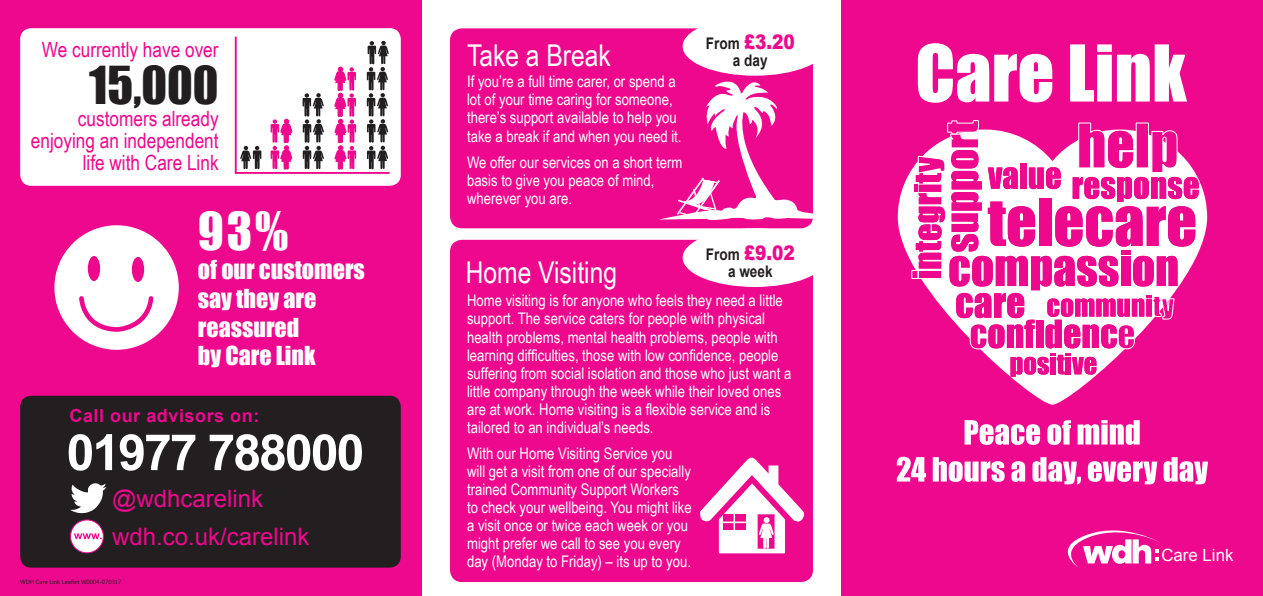
<style>
.page{position:relative;width:1263px;height:596px;background:#fff}
.page>*{position:absolute;margin:0;border:0;box-sizing:border-box;transform-origin:0 0}
.t1{font:700 50px "Arial";letter-spacing:-.04em;color:#fff}
.t2{font:48px "Impact";color:#231f20}
.t3{font:48px "Impact";color:#fff}
.t4{font:30px "Arial Narrow";color:#fff}
.t5{font:24px/28.8px "Impact";color:#fff}
.t6{font:24px "Arial";color:#ed088d}
.t7{font:21px/22px "Arial Narrow";color:#ed088d;text-align:right}
.t8{font:900 20px "Arial";color:#ed088d;scale:.85 1}
.t9{font:700 18px "Arial";letter-spacing:.03em;color:#ed088d}
.t10{font:16.9px "Arial";color:#fff}
.t11{font:16px/18px "Arial Narrow";color:#fff}
.t12{font:700 16px "Arial";color:#231f20;scale:.85 1}
.t13{font:6px "Ebrima";color:#231f20}
.s1{font-weight:700;font-size:16px;color:#231f20}
</style>
<div class="page">
<div style="left:842px;top:0;width:421px;height:595px;background:#ed088d"></div>
<div style="left:450px;top:28px;width:363px;height:200px;background:#ed088d;border-radius:12px"></div>
<div style="left:683px;top:17px;width:144px;height:59px;background:#fff;border-radius:50%"></div>
<div style="left:0;top:0;width:421px;height:595px;background:#ed088d"></div>
<svg style="left:659px;top:74px;width:154px;height:147px"></svg>
<div style="left:450px;top:240px;width:363px;height:341px;background:#ed088d;border-radius:12px"></div>
<svg style="left:700px;top:457px;width:105px;height:96px"></svg>
<svg style="left:723px;top:514px;width:23px;height:16px"></svg>
<hr style="left:733px;top:511px;width:2px;height:23px;background:#fff">
<hr style="left:720px;top:521px;width:30px;height:1px;background:#fff">
<div style="left:20px;top:28px;width:381px;height:158px;background:#fff;border-radius:11px"></div>
<hr style="left:235px;top:37px;width:2px;height:136px;background:#ed088d">
<hr style="left:235px;top:172px;width:155px;height:2px;background:#ed088d">
<svg style="left:240px;top:146px;width:21px;height:23px"></svg>
<svg style="left:271px;top:119px;width:21px;height:50px"></svg>
<svg style="left:334px;top:67px;width:22px;height:102px"></svg>
<svg style="left:367px;top:41px;width:22px;height:128px"></svg>
<svg style="left:302px;top:93px;width:22px;height:76px"></svg>
<div style="left:683px;top:228px;width:144px;height:59px;background:#fff;border-radius:50%"></div>
<svg style="left:1067px;top:530px;width:93px;height:37px"></svg>
<div style="left:20px;top:395px;width:381px;height:172px;background:#231f20;border-radius:11px"></div>
<div style="left:70px;top:519px;width:33px;height:33px;background:#fff;border-radius:50%"></div>
<div style="left:70px;top:519px;width:34px;height:33px;border:1px solid #ed088d;border-radius:50%"></div>
<svg style="left:74px;top:533px;width:28px;height:5px"></svg>
<svg style="left:70px;top:483px;width:37px;height:30px"></svg>
<svg style="left:964px;top:420px;width:76px;height:24px"></svg>
<svg style="left:1047px;top:420px;width:24px;height:24px"></svg>
<svg style="left:1077px;top:420px;width:63px;height:24px"></svg>
<svg style="left:897px;top:456px;width:29px;height:25px"></svg>
<svg style="left:933px;top:457px;width:72px;height:24px"></svg>
<svg style="left:1011px;top:461px;width:14px;height:20px"></svg>
<svg style="left:1032px;top:457px;width:49px;height:27px"></svg>
<svg style="left:1088px;top:461px;width:69px;height:23px"></svg>
<svg style="left:1163px;top:457px;width:45px;height:27px"></svg>
<svg style="left:918px;top:43px;width:134px;height:60px"></svg>
<svg style="left:1070px;top:44px;width:117px;height:57px"></svg>
<svg style="left:898px;top:166px;width:309px;height:238px"></svg>
<div style="left:912px;top:270px;width:6px;height:8px;background:#ed088d"></div>
<div style="left:911px;top:270px;width:7px;height:9px;border:1px solid #fff"></div>
<svg style="left:914px;top:120px;width:285px;height:256px"></svg>
<div style="left:54px;top:225px;width:125px;height:124px;background:#fff;border-radius:50%"></div>
<div style="left:88px;top:256px;width:12px;height:25px;background:#ed088d;border-radius:50%"></div>
<svg style="left:79px;top:296px;width:75px;height:36px"></svg>
<div style="left:132px;top:257px;width:12px;height:25px;background:#ed088d;border-radius:50%"></div>
<p class="t7" style="left:42px;top:38px;width:178px">We currently have over</p>
<p class="t2" style="left:89px;top:48px;width:131px">15,000</p>
<p class="t7" style="left:31px;top:107px;width:189px">customers already enjoying an independent life with Care Link</p>
<p class="t3" style="left:198px;top:194px;width:92px">93%</p>
<p class="t5" style="left:198px;top:254px;width:168px">of our customers say they are reassured</p>
<p class="t5" style="left:198px;top:341px;width:119px">by Care Link</p>
<p class="t9" style="left:70px;top:403px;width:191px">Call our advisors on:</p>
<p class="t1" style="left:67px;top:419px;width:299px">01977 788000</p>
<p class="t6" style="left:112px;top:482px;width:153px">@wdhcarelink</p>
<p class="t6" style="left:112px;top:520px;width:199px">wdh.co.uk/carelink</p>
<p class="t13" style="left:20px;top:576px;width:103px">WDH Care Link Leaflet W0004-070317</p>
<p class="t4" style="left:467px;top:33px;width:145px">Take a Break</p>
<p class="t11" style="left:467px;top:72px;width:216px">If you’re a full time carer, or spend a lot of your time caring for someone, there’s support available to help you take a break if and when you need it.</p>
<p class="t11" style="left:467px;top:153px;width:217px">We offer our services on a short term basis to give you peace of mind, wherever you are.</p>
<p class="t4" style="left:466px;top:251px;width:153px">Home Visiting</p>
<p class="t8" style="left:706px;top:27px;width:106px"><span class="s1">From</span> £3.20</p>
<p class="t12" style="left:733px;top:50px;width:42px">a day</p>
<p class="t8" style="left:706px;top:238px;width:106px"><span class="s1">From</span> £9.02</p>
<p class="t12" style="left:728px;top:261px;width:54px">a week</p>
<p class="t11" style="left:467px;top:291px;width:326px">Home visiting is for anyone who feels they need a little support. The service caters for people with physical health problems, mental health problems, people with learning difficulties, those with low confidence, people suffering from social isolation and those who just want a little company through the week while their loved ones are at work. Home visiting is a flexible service and is tailored to an individual’s needs.</p>
<p class="t11" style="left:467px;top:443px;width:226px">With our Home Visiting Service you will get a visit from one of our specially trained Community Support Workers to check your wellbeing. You might like a visit once or twice each week or you might prefer we call to see you every day (Monday to Friday) – its up to you.</p>
<p class="t10" style="left:1161px;top:543px;width:74px">Care Link</p>
</div>
